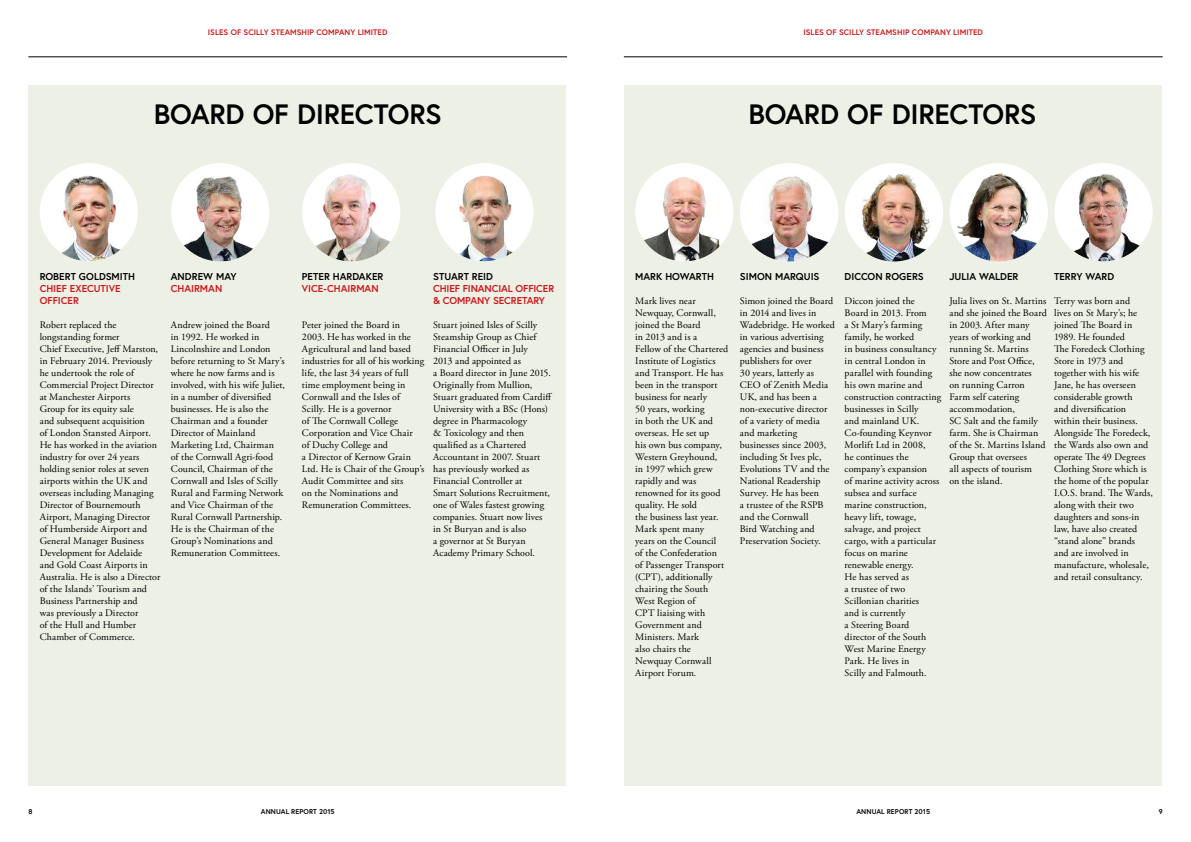
<style>
.page{position:relative;width:1191px;height:842px;background:#fff}
.page>*{position:absolute;margin:0;border:0;box-sizing:border-box;transform-origin:0 0}
.t1{font:700 28px "Europa";letter-spacing:-.01em;color:#000}
.t2{font:10px/12px "Adobe Garamond Pro";letter-spacing:.01em;color:#000}
.t3{font:700 10px "Europa";color:#000}
.t4{font:700 10px/12px "Europa";letter-spacing:-.005em;color:#cd171a}
.t5{font:700 8px "Europa";letter-spacing:.005em;color:#cd171a}
.t6{font:700 7px "Europa";letter-spacing:.015em;color:#000}
</style>
<div class="page">
<hr style="left:624px;top:57px;width:538px;height:1px;background:#000">
<hr style="left:28px;top:57px;width:539px;height:1px;background:#000">
<div style="left:28px;top:85px;width:538px;height:700px;background:#edf0e5"></div>
<div style="left:624px;top:85px;width:537px;height:700px;background:#edf0e5"></div>
<img style="left:40px;top:163px;width:98px;height:98px;border-radius:49px">
<img style="left:435px;top:163px;width:98px;height:98px;border-radius:49px">
<img style="left:171px;top:163px;width:98px;height:98px;border-radius:49px">
<img style="left:302px;top:163px;width:98px;height:98px;border-radius:49px">
<img style="left:635px;top:163px;width:98px;height:98px;border-radius:49px">
<img style="left:740px;top:163px;width:98px;height:98px;border-radius:49px">
<img style="left:844px;top:163px;width:99px;height:98px;border-radius:49px">
<img style="left:949px;top:163px;width:99px;height:98px;border-radius:49px">
<img style="left:1054px;top:163px;width:98px;height:98px;border-radius:49px">
<p class="t5" style="left:208px;top:28px;width:181px">ISLES OF SCILLY STEAMSHIP COMPANY LIMITED</p>
<p class="t5" style="left:803px;top:28px;width:181px">ISLES OF SCILLY STEAMSHIP COMPANY LIMITED</p>
<h1 class="t1" style="left:154px;top:102px;width:289px">BOARD OF DIRECTORS</h1>
<h1 class="t1" style="left:748px;top:102px;width:289px">BOARD OF DIRECTORS</h1>
<p class="t3" style="left:40px;top:272px;width:97px">ROBERT GOLDSMITH</p>
<p class="t4" style="left:40px;top:283px;width:82px">CHIEF EXECUTIVE<br>OFFICER</p>
<p class="t2" style="left:40px;top:320px;width:122px">Robert replaced the longstanding former<br>Chief Executive, Jef Marston, in February 2014. Previously he undertook the role of<br>Commercial Project Director at Manchester Airports<br>Group for its equity sale<br>and subsequent acquisition<br>of London Stansted Airport.<br>He has worked in the aviation industry for over 24 years holding senior roles at seven airports within the UK and overseas including Managing<br>Director of Bournemouth<br>Airport, Managing Director of Humberside Airport and<br>General Manager Business<br>Development for Adelaide<br>and Gold Coast Airports in<br>Australia. He is also a Director of the Islands’ Tourism and<br>Business Partnership and<br>was previously a Director<br>of the Hull and Humber<br>Chamber of Commerce.</p>
<p class="t3" style="left:171px;top:272px;width:67px">ANDREW MAY</p>
<p class="t4" style="left:171px;top:283px;width:53px">CHAIRMAN</p>
<p class="t2" style="left:171px;top:320px;width:116px">Andrew joined the Board<br>in 1992. He worked in<br>Lincolnshire and London before returning to St Mary’s where he now farms and is involved, with his wife Juliet, in a number of diversiied businesses. He is also the<br>Chairman and a founder<br>Director of Mainland<br>Marketing Ltd, Chairman of the Cornwall Agri-food<br>Council, Chairman of the<br>Cornwall and Isles of Scilly<br>Rural and Farming Network and Vice Chairman of the<br>Rural Cornwall Partnership.<br>He is the Chairman of the<br>Group’s Nominations and<br>Remuneration Committees.</p>
<p class="t3" style="left:302px;top:272px;width:83px">PETER HARDAKER</p>
<p class="t4" style="left:302px;top:283px;width:78px">VICE-CHAIRMAN</p>
<p class="t2" style="left:302px;top:320px;width:124px">Peter joined the Board in<br>2003. He has worked in the<br>Agricultural and land based industries for all of his working life, the last 34 years of full time employment being in<br>Cornwall and the Isles of<br>Scilly. He is a governor<br>of he Cornwall College<br>Corporation and Vice Chair<br>of Duchy College and<br>a Director of Kernow Grain<br>Ltd. He is Chair of the Group’s<br>Audit Committee and sits<br>on the Nominations and<br>Remuneration Committees.</p>
<p class="t3" style="left:433px;top:272px;width:61px">STUART REID</p>
<p class="t4" style="left:433px;top:283px;width:122px">CHIEF FINANCIAL OFFICER &amp; COMPANY SECRETARY</p>
<p class="t2" style="left:433px;top:320px;width:120px">Stuart joined Isles of Scilly<br>Steamship Group as Chief<br>Financial Oicer in July<br>2013 and appointed as<br>a Board director in June 2015.<br>Originally from Mullion,<br>Stuart graduated from Cardif<br>University with a BSc (Hons) degree in Pharmacology<br>&amp; Toxicology and then qualiied as a Chartered<br>Accountant in 2007. Stuart has previously worked as<br>Financial Controller at<br>Smart Solutions Recruitment, one of Wales fastest growing companies. Stuart now lives in St Buryan and is also<br>a governor at St Buryan<br>Academy Primary School.</p>
<p class="t3" style="left:635px;top:272px;width:80px">MARK HOWARTH</p>
<p class="t2" style="left:635px;top:296px;width:95px">Mark lives near<br>Newquay, Cornwall, joined the Board<br>in 2013 and is a<br>Fellow of the Chartered<br>Institute of Logistics and Transport. He has been in the transport business for nearly<br>50 years, working<br>in both the UK and overseas. He set up<br>his own bus company,<br>Western Greyhound,<br>in 1997 which grew rapidly and was renowned for its good quality. He sold<br>the business last year.<br>Mark spent many<br>years on the Council<br>of the Confederation<br>of Passenger Transport (CPT), additionally chairing the South<br>West Region of<br>CPT liaising with<br>Government and<br>Ministers. Mark<br>also chairs the<br>Newquay Cornwall<br>Airport Forum.</p>
<p class="t3" style="left:740px;top:272px;width:81px">SIMON MARQUIS</p>
<p class="t2" style="left:740px;top:296px;width:97px">Simon joined the Board in 2014 and lives in<br>Wadebridge. He worked in various advertising agencies and business publishers for over<br>30 years, latterly as<br>CEO of Zenith Media<br>UK, and has been a non-executive director of a variety of media and marketing businesses since 2003, including St Ives plc,<br>Evolutions TV and the<br>National Readership<br>Survey. He has been<br>a trustee of the RSPB and the Cornwall<br>Bird Watching and<br>Preservation Society.</p>
<p class="t3" style="left:844px;top:272px;width:81px">DICCON ROGERS</p>
<p class="t2" style="left:844px;top:296px;width:98px">Diccon joined the<br>Board in 2013. From<br>a St Mary’s farming family, he worked<br>in business consultancy in central London in parallel with founding his own marine and construction contracting businesses in Scilly<br>and mainland UK.<br>Co-founding Keynvor<br>Morlift Ltd in 2008,<br>he continues the company’s expansion<br>of marine activity across subsea and surface marine construction, heavy lift, towage, salvage, and project cargo, with a particular focus on marine renewable energy.<br>He has served as<br>a trustee of two<br>Scillonian charities<br>and is currently<br>a Steering Board director of the South<br>West Marine Energy<br>Park. He lives in<br>Scilly and Falmouth.</p>
<p class="t3" style="left:949px;top:272px;width:71px">JULIA WALDER</p>
<p class="t2" style="left:949px;top:296px;width:99px">Julia lives on St. Martins and she joined the Board in 2003. After many years of working and running St. Martins<br>Store and Post Oice, she now concentrates<br>on running Carron<br>Farm self catering accommodation,<br>SC Salt and the family farm. She is Chairman of the St. Martins Island<br>Group that oversees<br>all aspects of tourism<br>on the island.</p>
<p class="t3" style="left:1054px;top:272px;width:62px">TERRY WARD</p>
<p class="t2" style="left:1054px;top:296px;width:100px">Terry was born and<br>lives on St Mary’s; he joined he Board in<br>1989. He founded<br>he Foredeck Clothing<br>Store in 1973 and together with his wife<br>Jane, he has overseen considerable growth<br>and diversiication within their business.<br>Alongside he Foredeck, the Wards also own and operate he 49 Degrees<br>Clothing Store which is the home of the popular<br>I.O.S. brand. he Wards, along with their two daughters and sons-in law, have also created “stand alone” brands<br>and are involved in manufacture, wholesale, and retail consultancy.</p>
<p class="t6" style="left:28px;top:808px;width:6px">8</p>
<p class="t6" style="left:261px;top:808px;width:75px">ANNUAL REPORT 2015</p>
<p class="t6" style="left:856px;top:808px;width:75px">ANNUAL REPORT 2015</p>
<p class="t6" style="left:1158px;top:808px;width:5px">9</p>
</div>
